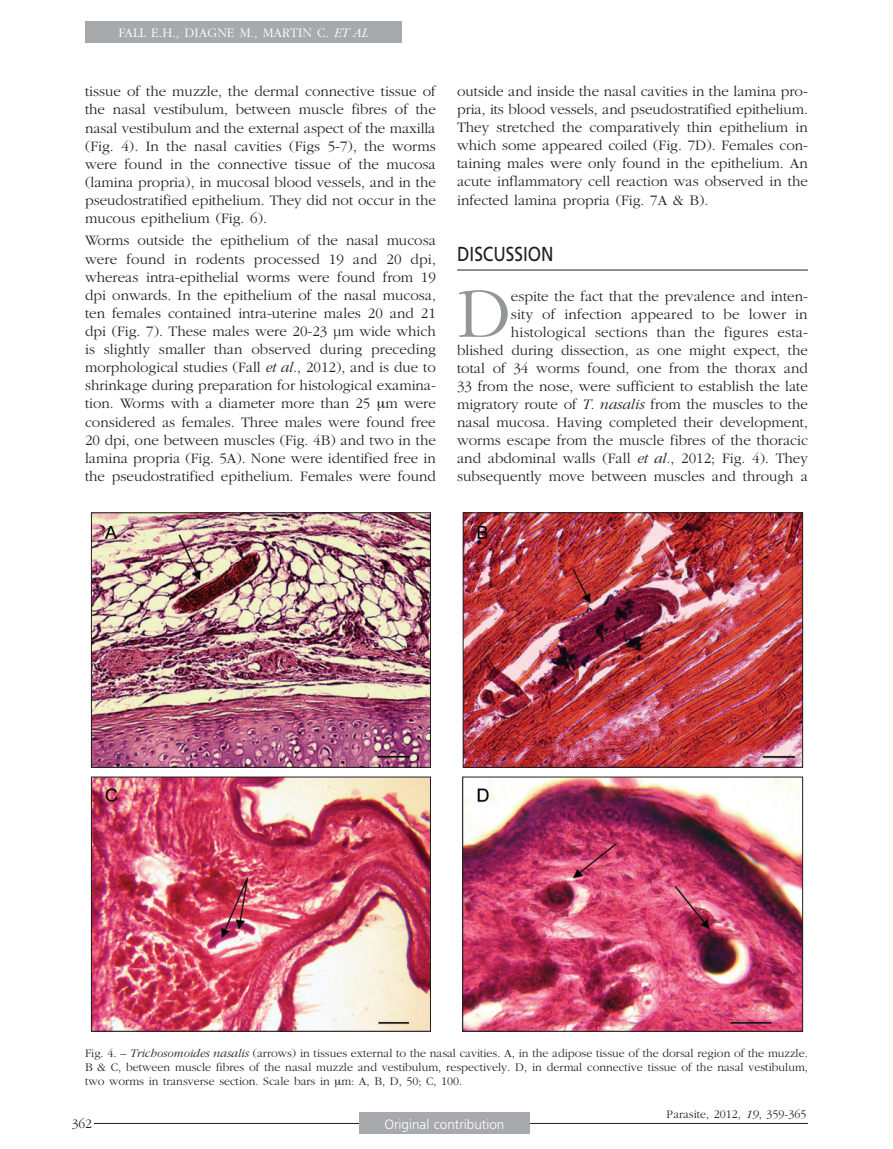
<style>
.page{position:relative;width:893px;height:1149px;background:#fff}
.page>*{position:absolute;margin:0;border:0;box-sizing:border-box;transform-origin:0 0}
.t1{font:300 72.75px "Garamond";color:#939598}
.t2{font:20.25px "Frutiger";color:#231f20;scale:.85 1}
.t3{font:300 15px/18.1px "Garamond";color:#231f20;text-align:justify}
.t4{font:300 13.5px "Garamond";color:#fff}
.t5{font:300 13.5px "Frutiger";color:#fff}
.t6{font:300 13.5px "Garamond";color:#231f20}
.t7{font:300 12px/14.4px "Garamond";color:#231f20;text-align:justify}
.s1{font-style:italic}
</style>
<div class="page">
<div style="left:85px;top:21px;width:316px;height:22px;background:#a8a9ad"></div>
<hr style="left:85px;top:1122px;width:723px;height:1px;background:#231f20">
<div style="left:64px;top:1106px;width:30px;height:23px;background:#fff"></div>
<div style="left:359px;top:1112px;width:170px;height:21px;background:#a8a9ad"></div>
<hr style="left:457px;top:270px;width:351px;height:1px;background:#231f20">
<img style="left:93px;top:514px;width:336px;height:251px">
<div style="left:91px;top:512px;width:340px;height:255px;border:1px solid #231f20"></div>
<img style="left:93px;top:778px;width:336px;height:251px">
<div style="left:91px;top:776px;width:340px;height:255px;border:1px solid #231f20"></div>
<img style="left:465px;top:514px;width:336px;height:251px">
<div style="left:463px;top:512px;width:340px;height:255px;border:1px solid #231f20"></div>
<img style="left:464px;top:778px;width:337px;height:251px">
<div style="left:462px;top:776px;width:341px;height:255px;border:1px solid #231f20"></div>
<p class="t4" style="left:118px;top:26px;width:251px">FALL E.H., DIAGNE M., MARTIN C. <span class="s1">ET AL</span></p>
<p class="t3" style="left:85px;top:83px;width:352px">tissue of the muzzle, the dermal connective tissue of the nasal vestibulum, between muscle fibres of the nasal vestibulum and the external aspect of the maxilla (Fig. 4). In the nasal cavities (Figs 5-7), the worms were found in the connective tissue of the mucosa (lamina propria), in mucosal blood vessels, and in the pseudostratified epithelium. They did not occur in the mucous epithelium (Fig. 6).</p>
<p class="t3" style="left:85px;top:232px;width:352px">Worms outside the epithelium of the nasal mucosa were found in rodents processed 19 and 20 dpi, whereas intra-epithelial worms were found from 19 dpi onwards. In the epithelium of the nasal mucosa, ten females contained intra-uterine males 20 and 21 dpi (Fig. 7). These males were 20-23 µm wide which is slightly smaller than observed during preceding morphological studies (Fall <span class="s1">et al.</span>, 2012), and is due to shrinkage during preparation for histological examina&shy;tion. Worms with a diameter more than 25 m were considered as females. Three males were found free 20 dpi, one between muscles (Fig. 4B) and two in the lamina propria (Fig. 5A). None were identified free in the pseudostratified epithelium. Females were found</p>
<p class="t3" style="left:457px;top:83px;width:352px">outside and inside the nasal cavities in the lamina pro&shy;pria, its blood vessels, and pseudostratified epithelium.<br>They stretched the comparatively thin epithelium in which some appeared coiled (Fig. 7D). Females con&shy;taining males were only found in the epithelium. An acute inflammatory cell reaction was observed in the infected lamina propria (Fig. 7A &amp; B).</p>
<h2 class="t2" style="left:457px;top:242px;width:115px">DISCUSSION</h2>
<h1 class="t1" style="left:457px;top:275px;width:55px">D</h1>
<p class="t3" style="left:457px;top:287px;width:352px;text-align:right">espite the fact that the prevalence and inten-<br>sity of infection appeared to be lower in histological sections than the figures esta-<br>blished during dissection, as one might expect, the total of 34 worms found, one from the thorax and 33 from the nose, were sufficient to establish the late migratory route of <span class="s1">T. nasalis</span> from the muscles to the nasal mucosa. Having completed their development, worms escape from the muscle fibres of the thoracic and abdominal walls (Fall <span class="s1">et al.</span>, 2012; Fig. 4). They subsequently move between muscles and through a</p>
<p class="t7" style="left:85px;top:1045px;width:724px">Fig. 4. – <span class="s1">Trichosomoides nasalis</span> (arrows) in tissues external to the nasal cavities. A, in the adipose tissue of the dorsal region of the muzzle.<br>B &amp; C, between muscle fibres of the nasal muzzle and vestibulum, respectively. D, in dermal connective tissue of the nasal vestibulum, two worms in transverse section. Scale bars in m: A, B, D, 50; C, 100.</p>
<p class="t6" style="left:72px;top:1116px;width:22px">362</p>
<p class="t5" style="left:384px;top:1116px;width:122px">Original contribution</p>
<p class="t7" style="left:667px;top:1106px;width:141px">Parasite, 2012, <span class="s1">19</span>, 359-365</p>
</div>
